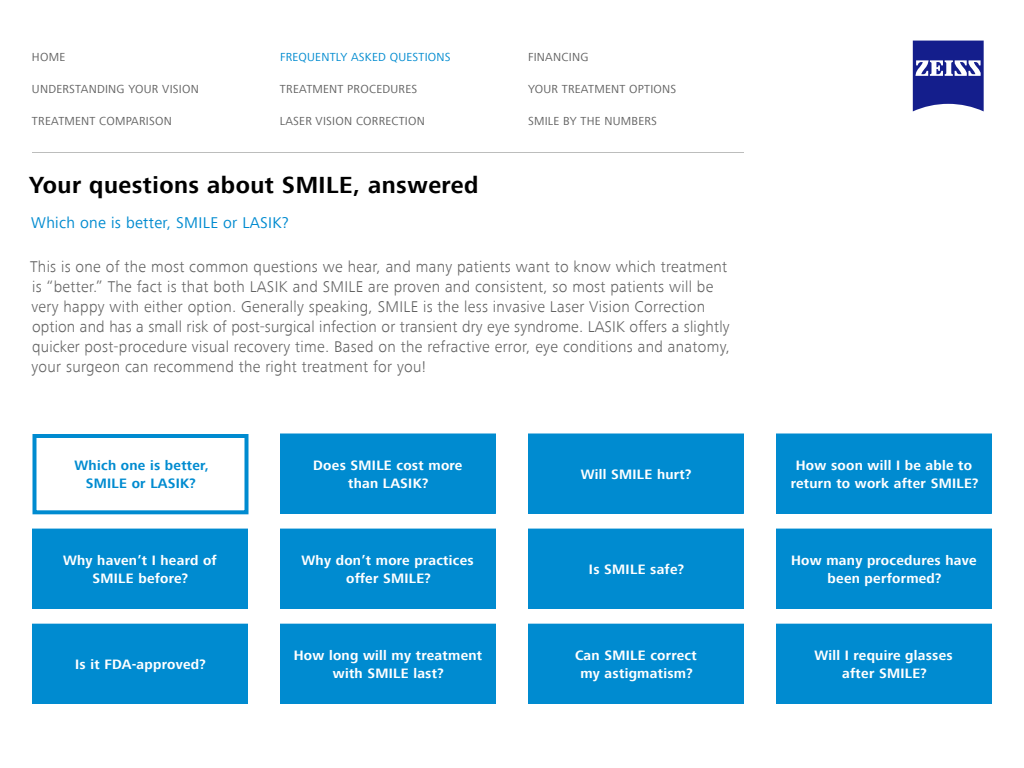
<style>
.page{position:relative;width:1024px;height:768px;background:#fff}
.page>*{position:absolute;margin:0;border:0;box-sizing:border-box;transform-origin:0 0}
.t1{font:700 24px "ZEISS Frutiger Next W1 G";letter-spacing:.02em;color:#000}
.t2{font:300 16px/20px "ZEISS Frutiger Next W1 G";letter-spacing:.02em;color:#626262}
.t3{font:16px "ZEISS Frutiger Next W1 G";letter-spacing:.02em;color:#008bd0}
.t4{font:700 14px/18px "ZEISS Frutiger Next W1 G";letter-spacing:.02em;color:#fff;text-align:center}
.t5{font:700 14px/18px "ZEISS Frutiger Next W1 G";letter-spacing:.02em;color:#008bd0;text-align:center}
.t6{font:12px "ZEISS Frutiger Next W1 G";letter-spacing:.02em;color:#626262}
.t7{font:12px "ZEISS Frutiger Next W1 G";letter-spacing:.02em;color:#008bd0}
</style>
<div class="page">
<hr style="left:32px;top:152px;width:712px;height:1px;background:#bcbdbc">
<div style="left:280px;top:434px;width:216px;height:79px;background:#008bd0"></div>
<div style="left:280px;top:434px;width:216px;height:80px;border:1px solid #008bd0"></div>
<div style="left:528px;top:434px;width:216px;height:79px;background:#008bd0"></div>
<div style="left:528px;top:434px;width:216px;height:80px;border:1px solid #008bd0"></div>
<div style="left:776px;top:434px;width:216px;height:79px;background:#008bd0"></div>
<div style="left:776px;top:434px;width:216px;height:80px;border:1px solid #008bd0"></div>
<div style="left:32px;top:529px;width:216px;height:79px;background:#008bd0"></div>
<div style="left:32px;top:529px;width:216px;height:80px;border:1px solid #008bd0"></div>
<div style="left:280px;top:529px;width:216px;height:79px;background:#008bd0"></div>
<div style="left:280px;top:529px;width:216px;height:80px;border:1px solid #008bd0"></div>
<div style="left:528px;top:529px;width:216px;height:79px;background:#008bd0"></div>
<div style="left:528px;top:529px;width:216px;height:80px;border:1px solid #008bd0"></div>
<div style="left:32px;top:624px;width:216px;height:80px;background:#008bd0"></div>
<div style="left:280px;top:624px;width:216px;height:80px;background:#008bd0"></div>
<div style="left:528px;top:624px;width:216px;height:80px;background:#008bd0"></div>
<div style="left:776px;top:624px;width:216px;height:80px;background:#008bd0"></div>
<div style="left:776px;top:529px;width:216px;height:79px;background:#008bd0"></div>
<div style="left:776px;top:529px;width:216px;height:80px;border:1px solid #008bd0"></div>
<div style="left:32px;top:434px;width:216px;height:80px;border:4px solid #008bd0"></div>
<svg style="left:913px;top:41px;width:71px;height:70px;background:#4149a2"></svg>
<p class="t6" style="left:32px;top:50px;width:35px">HOME</p>
<p class="t7" style="left:280px;top:50px;width:172px">FREQUENTLY ASKED QUESTIONS</p>
<p class="t6" style="left:528px;top:50px;width:62px">FINANCING</p>
<p class="t6" style="left:32px;top:82px;width:168px">UNDERSTANDING YOUR VISION</p>
<p class="t6" style="left:280px;top:82px;width:139px">TREATMENT PROCEDURES</p>
<p class="t6" style="left:528px;top:82px;width:150px">YOUR TREATMENT OPTIONS</p>
<p class="t6" style="left:32px;top:114px;width:141px">TREATMENT COMPARISON</p>
<p class="t6" style="left:280px;top:114px;width:146px">LASER VISION CORRECTION</p>
<p class="t6" style="left:528px;top:114px;width:131px">SMILE BY THE NUMBERS</p>
<h1 class="t1" style="left:29px;top:172px;width:451px">Your questions about SMILE, answered</h1>
<p class="t3" style="left:31px;top:213px;width:259px">Which one is better, SMILE or LASIK?</p>
<p class="t2" style="left:30px;top:256px;width:701px">This is one of the most common questions we hear, and many patients want to know which treatment is “better.” The fact is that both LASIK and SMILE are proven and consistent, so most patients will be very happy with either option. Generally speaking, SMILE is the less invasive Laser Vision Correction option and has a small risk of post-surgical infection or transient dry eye syndrome. LASIK offers a slightly quicker post-procedure visual recovery time. Based on the refractive error, eye conditions and anatomy, your surgeon can recommend the right treatment for you!</p>
<p class="t5" style="left:75px;top:457px;width:136px">Which one is better,<br>SMILE or LASIK?</p>
<p class="t4" style="left:313px;top:456px;width:151px">Does SMILE cost more than LASIK?</p>
<p class="t4" style="left:581px;top:465px;width:112px">Will SMILE hurt?</p>
<p class="t4" style="left:791px;top:456px;width:189px">How soon will I be able to return to work after SMILE?</p>
<p class="t4" style="left:63px;top:552px;width:155px">Why haven’t I heard of<br>SMILE before?</p>
<p class="t4" style="left:302px;top:552px;width:174px">Why don’t more practices offer SMILE?</p>
<p class="t4" style="left:589px;top:561px;width:97px">Is SMILE safe?</p>
<p class="t4" style="left:791px;top:552px;width:187px">How many procedures have been performed?</p>
<p class="t4" style="left:75px;top:656px;width:132px">Is it FDA-approved?</p>
<p class="t4" style="left:294px;top:647px;width:190px">How long will my treatment with SMILE last?</p>
<p class="t4" style="left:575px;top:647px;width:123px">Can SMILE correct my astigmatism?</p>
<p class="t4" style="left:815px;top:647px;width:140px">Will I require glasses after SMILE?</p>
</div>
